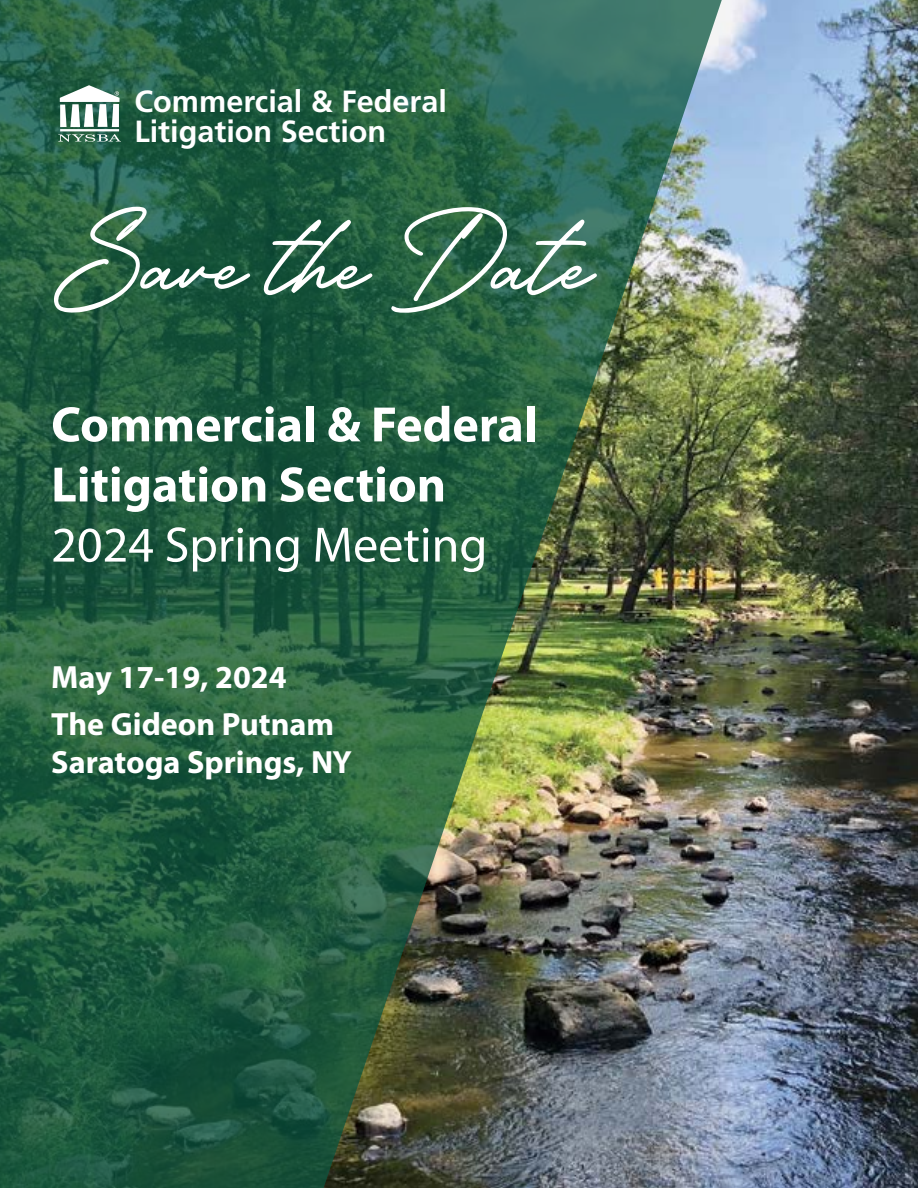
<style>
.page{position:relative;width:918px;height:1188px;background:#fff}
.page>*{position:absolute;margin:0;border:0;box-sizing:border-box;transform-origin:0 0}
.t1{font:88.05px "The Philadelphia Story";color:#fff}
.t2{font:700 50.1px/60.2px "Myriad Pro";color:#fff}
.t3{font:700 32.25px/38.7px "Myriad Pro";color:#fff}
.t4{font:700 30.6px/29.4px "Frutiger";color:#fff}
.s1{font-weight:400}
</style>
<div class="page">
<img style="left:727px;top:0;width:191px;height:1188px">
<img style="left:0;top:0;width:727px;height:1188px">
<svg style="left:58px;top:134px;width:63px;height:8px"></svg>
<hr style="left:60px;top:129px;width:59px;height:2px;background:#fff">
<svg style="left:60px;top:85px;width:60px;height:42px"></svg>
<p class="t4" style="left:135px;top:87px;width:314px">Commercial &amp; Federal<br>Litigation Section</p>
<p class="t1" style="left:51px;top:207px;width:543px">Save the Date</p>
<p class="t2" style="left:51px;top:393px;width:488px">Commercial &amp; Federal<br>Litigation Section<br><span class="s1">2024 Spring Meeting</span></p>
<p class="t3" style="left:51px;top:656px;width:237px">May 17-19, 2024</p>
<p class="t3" style="left:51px;top:704px;width:302px">The Gideon Putnam<br>Saratoga Springs, NY</p>
</div>
